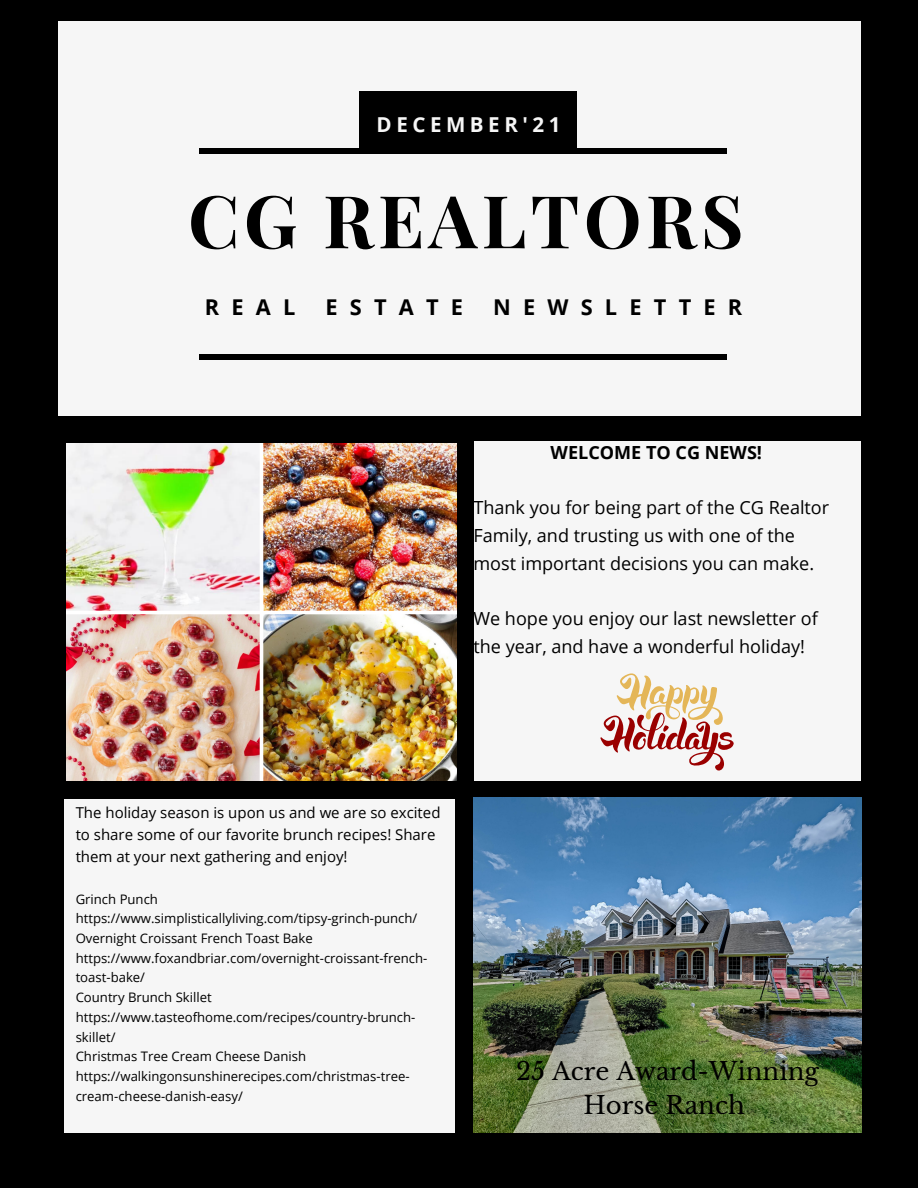
<style>
.page{position:relative;width:918px;height:1188px;background:#000}
.page>*{position:absolute;margin:0;border:0;box-sizing:border-box;transform-origin:0 0}
.t1{font:700 72.9px "Playfair Display";letter-spacing:.06em;color:#000}
.t2{font:24.3px/33.9px "Libre Baskerville";color:#000;text-align:center}
.t3{font:700 21.75px "Open Sans";letter-spacing:.56em;color:#000}
.t4{font:700 20.55px "Open Sans";letter-spacing:.22em;color:#f6f6f6}
.t5{font:18px/27.6px "Open Sans";color:#000}
.t6{font:700 18px "Open Sans";color:#000}
.t7{font:15px/21.9px "Open Sans";color:#000}
.t8{font:13.2px/19.6px "Open Sans";color:#000}
</style>
<div class="page">
<div style="left:65px;top:799px;width:390px;height:333px;background:#f6f6f6"></div>
<div style="left:58px;top:22px;width:802px;height:394px;background:#f6f6f6"></div>
<div style="left:360px;top:92px;width:217px;height:59px;background:#000"></div>
<div style="left:199px;top:148px;width:528px;height:5px;background:#000"></div>
<div style="left:199px;top:355px;width:528px;height:5px;background:#000"></div>
<div style="left:474px;top:442px;width:387px;height:338px;background:#f6f6f6"></div>
<img style="left:66px;top:443px;width:391px;height:338px">
<img style="left:473px;top:798px;width:389px;height:334px">
<svg style="left:600px;top:673px;width:134px;height:98px"></svg>
<p class="t4" style="left:377px;top:110px;width:185px">DECEMBER'21</p>
<p class="t1" style="left:188px;top:169px;width:557px">CG REALTORS</p>
<p class="t3" style="left:205px;top:292px;width:92px">REAL</p>
<p class="t3" style="left:325px;top:292px;width:139px">ESTATE</p>
<p class="t3" style="left:493px;top:292px;width:251px">NEWSLETTER</p>
<p class="t6" style="left:551px;top:440px;width:213px">WELCOME TO CG NEWS!</p>
<p class="t5" style="left:473px;top:494px;width:357px">Thank you for being part of the CG Realtor<br>Family, and trusting us with one of the most important decisions you can make.</p>
<p class="t5" style="left:473px;top:604px;width:346px">We hope you enjoy our last newsletter of the year, and have a wonderful holiday!</p>
<p class="t7" style="left:76px;top:801px;width:366px">The holiday season is upon us and we are so excited to share some of our favorite brunch recipes! Share them at your next gathering and enjoy!</p>
<p class="t8" style="left:76px;top:889px;width:84px">Grinch Punch</p>
<p class="t8" style="left:76px;top:908px;width:343px">https://www.simplisticallyliving.com/tipsy-grinch-punch/</p>
<p class="t8" style="left:76px;top:928px;width:239px">Overnight Croissant French Toast Bake</p>
<p class="t8" style="left:76px;top:948px;width:353px">https://www.foxandbriar.com/overnight-croissant-french&shy;toast-bake/</p>
<p class="t8" style="left:76px;top:987px;width:341px">Country Brunch Skillet https://www.tasteofhome.com/recipes/country-brunch&shy;skillet/</p>
<p class="t8" style="left:76px;top:1046px;width:232px">Christmas Tree Cream Cheese Danish</p>
<p class="t8" style="left:76px;top:1066px;width:336px">https://walkingonsunshinerecipes.com/christmas-tree&shy;cream-cheese-danish-easy/</p>
<p class="t2" style="left:516px;top:1055px;width:304px">25 Acre Award-Winning<br>Horse Ranch</p>
</div>
